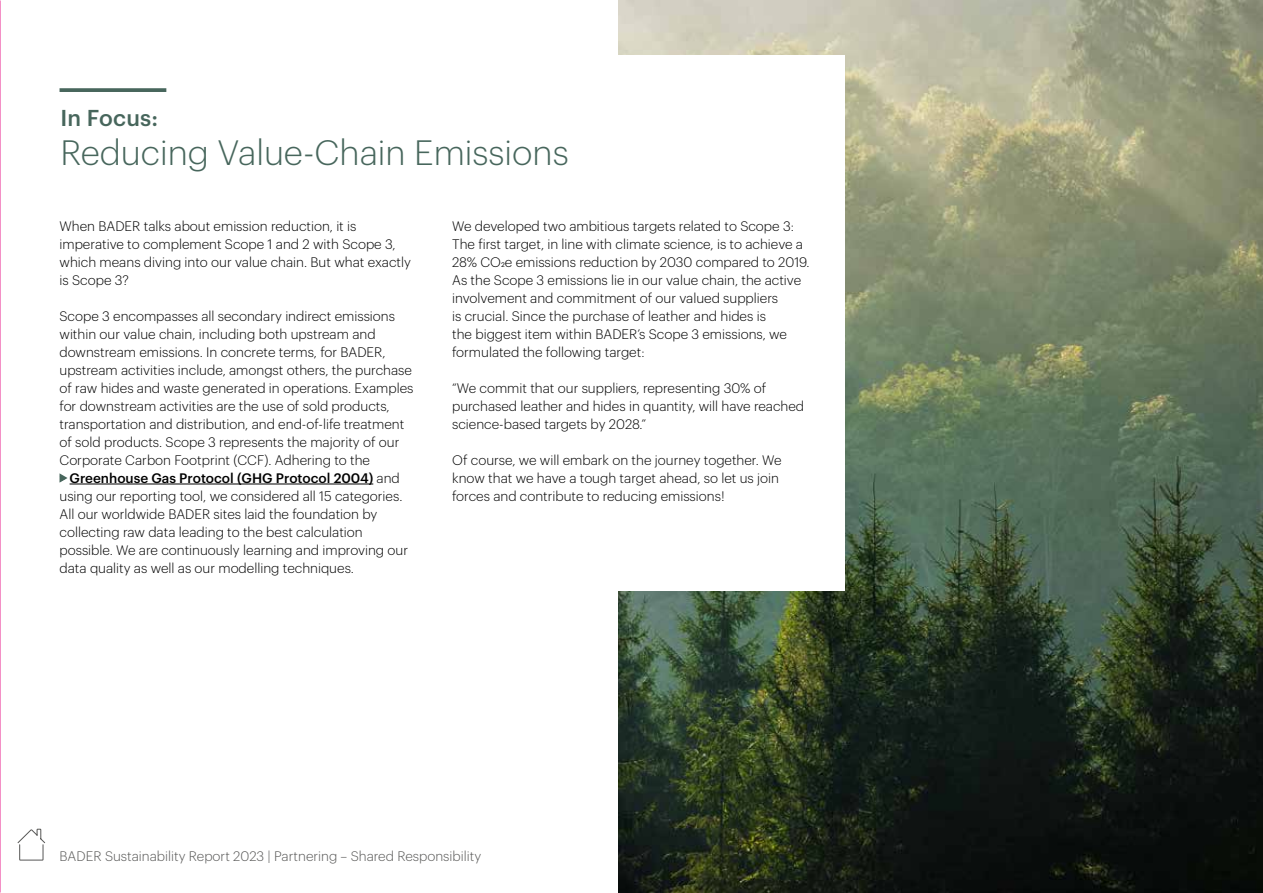
<style>
.page{position:relative;width:1263px;height:893px;background:#fff}
.page>*{position:absolute;margin:0;border:0;box-sizing:border-box;transform-origin:0 0}
.t1{font:300 34.5px "Graphik";color:#47665c}
.t2{font:500 22.5px "Graphik";letter-spacing:.01em;color:#47665c}
.t3{font:300 13.5px/18px "Graphik";color:#000}
.t4{font:300 13.5px "Graphik";color:#575756}
.s1{font-weight:500}
</style>
<div class="page">
<svg style="left:17px;top:828px;width:29px;height:33px"></svg>
<img style="left:619px;top:0;width:644px;height:893px">
<img style="left:0;top:0;width:1px;height:893px">
<div style="left:418px;top:55px;width:427px;height:536px;background:#fff"></div>
<svg style="left:60px;top:88px;width:106px;height:4px"></svg>
<hr style="left:70px;top:484px;width:303px;height:1px;background:#000">
<svg style="left:60px;top:473px;width:8px;height:10px"></svg>
<h2 class="t2" style="left:60px;top:100px;width:99px">In Focus:</h2>
<h1 class="t1" style="left:60px;top:127px;width:510px">Reducing Value-Chain Emissions</h1>
<p class="t3" style="left:60px;top:216px;width:353px">When BADER talks about emission reduction, it is imperative to complement Scope 1 and 2 with Scope 3, which means diving into our value chain. But what exactly is Scope 3?</p>
<p class="t3" style="left:60px;top:306px;width:355px">Scope 3 encompasses all secondary indirect emissions within our value chain, including both upstream and downstream emissions. In concrete terms, for BADER, upstream activities include, amongst others, the purchase of raw hides and waste generated in operations. Examples for downstream activities are the use of sold products, transportation and distribution, and end-of-life treatment of sold products. Scope 3 represents the majority of our Corporate Carbon Footprint (CCF). Adhering to the<br>&gt; <span class="s1">Greenhouse Gas Protocol (GHG Protocol 2004)</span> and using our reporting tool, we considered all 15 categories.<br>All our worldwide BADER sites laid the foundation by collecting raw data leading to the best calculation possible. We are continuously learning and improving our data quality as well as our modelling techniques.</p>
<p class="t3" style="left:452px;top:216px;width:359px">We developed two ambitious targets related to Scope 3:<br>The first target, in line with climate science, is to achieve a 28% CO2e emissions reduction by 2030 compared to 2019.<br>As the Scope 3 emissions lie in our value chain, the active involvement and commitment of our valued suppliers<br>is crucial. Since the purchase of leather and hides is<br>the biggest item within BADER’s Scope 3 emissions, we formulated the following target:</p>
<p class="t3" style="left:452px;top:378px;width:353px">“We commit that our suppliers, representing 30% of purchased leather and hides in quantity, will have reached science-based targets by 2028.”</p>
<p class="t3" style="left:452px;top:450px;width:331px">Of course, we will embark on the journey together. We know that we have a tough target ahead, so let us join forces and contribute to reducing emissions!</p>
<p class="t4" style="left:60px;top:846px;width:423px">BADER Sustainability Report 2023 | Partnering – Shared Responsibility</p>
</div>
